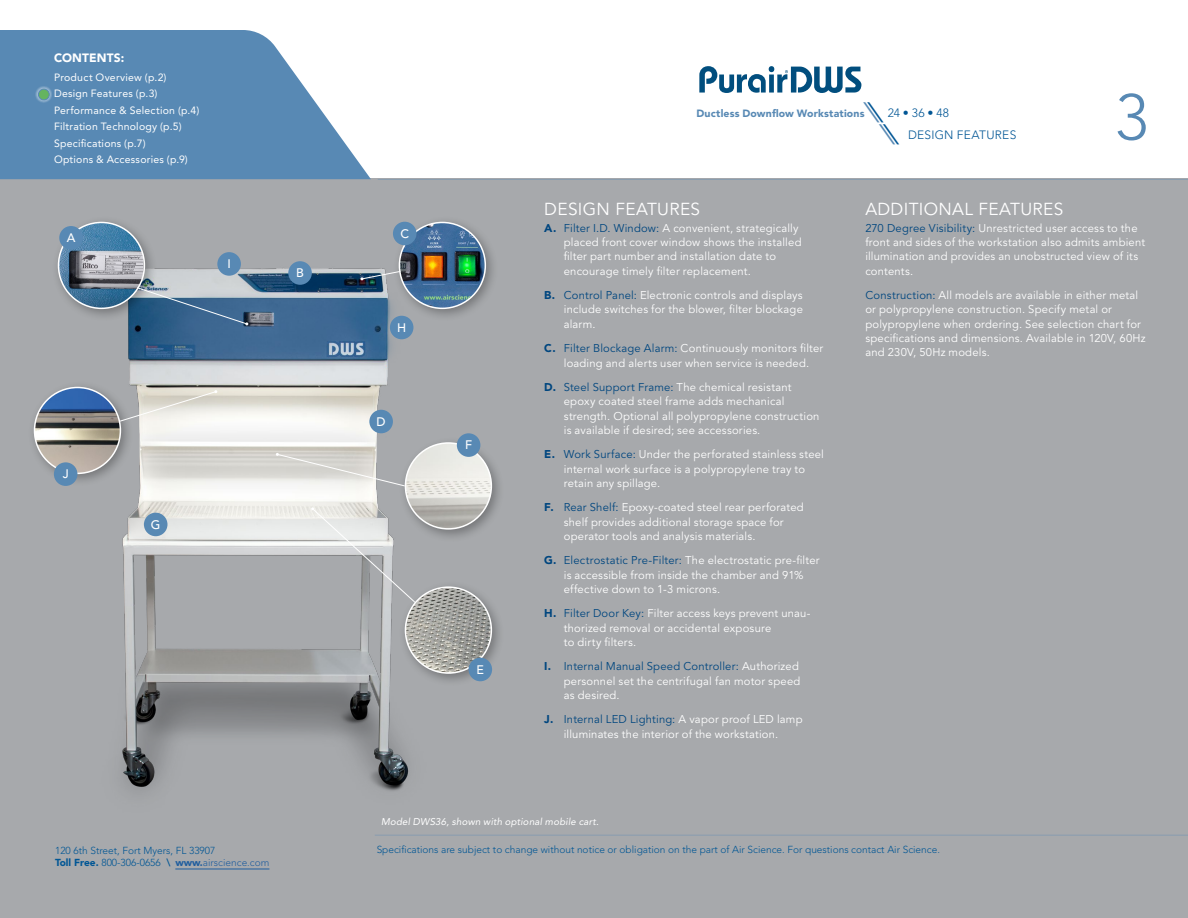
<style>
.page{position:relative;width:1188px;height:918px;background:#fff}
.page>*{position:absolute;margin:0;border:0;box-sizing:border-box;transform-origin:0 0}
.t1{font:300 64.5px "Avenir LT Std";color:#5889b4}
.t2{font:17.25px "Avenir LT Std";letter-spacing:.02em;color:#fff}
.t3{font:500 12.3px "Avenir LT Std";color:#fff}
.t4{font:300 12px "Avenir LT Std";letter-spacing:.02em;color:#005695}
.t5{font:900 12px "Avenir LT Std";letter-spacing:.01em;color:#fff}
.t6{font:11.25px/14.2px "Avenir LT Std";letter-spacing:.015em;color:#fff}
.t7{font:10.5px/16.5px "Avenir LT Std";letter-spacing:.02em;color:#fff}
.t8{font:900 10.5px "Avenir LT Std";letter-spacing:.015em;color:#5889b4}
.t9{font:300 10.2px/12px "Avenir LT Std";color:#005695}
.t10{font:italic 9.75px "Avenir LT Std";letter-spacing:.02em;color:#fff}
.s1{font-family:"ITC Avant Garde Std";font-weight:400;font-style:italic;font-size:24px;color:#5889b4}
.s2{font-family:"ITC Avant Garde Std";font-weight:400;font-style:italic;font-size:24px}
.s3{font-weight:900;color:#00467f}
.s4{color:#00467f}
.s5{font-weight:900}
.s6{font-weight:800}
.s7{font-weight:900;color:#215e9e}
.s8{color:#215e9e}
</style>
<div class="page">
<div style="left:0;top:178px;width:1188px;height:740px;background:#a7a9ac"></div>
<img style="left:122px;top:254px;width:292px;height:537px">
<div style="left:52px;top:216px;width:106px;height:106px;background:#000;opacity:.3"></div>
<img style="left:59px;top:222px;width:85px;height:86px;border-radius:43px">
<div style="left:58px;top:222px;width:87px;height:87px;border:2px solid #fff;border-radius:50%"></div>
<div style="left:28px;top:381px;width:106px;height:106px;background:#000;opacity:.3"></div>
<img style="left:35px;top:388px;width:85px;height:85px;border-radius:43px">
<div style="left:34px;top:387px;width:87px;height:87px;border:2px solid #fff;border-radius:50%"></div>
<svg style="left:0;top:30px;width:371px;height:149px;fill:#5889b4"></svg>
<hr style="left:378px;top:179px;width:810px;height:1px;background:#5889b4">
<svg style="left:35px;top:86px;width:17px;height:17px"></svg>
<div style="left:38px;top:89px;width:11px;height:11px;background:#65b460;border-radius:50%"></div>
<div style="left:38px;top:89px;width:11px;height:11px;border:1px solid #5889b4;border-radius:50%"></div>
<svg style="left:136px;top:287px;width:112px;height:38px"></svg>
<div style="left:59px;top:226px;width:24px;height:24px;background:#5889b4;border-radius:50%"></div>
<div style="left:369px;top:410px;width:24px;height:23px;background:#5889b4;border-radius:50%"></div>
<div style="left:54px;top:462px;width:23px;height:24px;background:#5889b4;border-radius:50%"></div>
<svg style="left:311px;top:507px;width:103px;height:98px"></svg>
<svg style="left:119px;top:390px;width:98px;height:32px"></svg>
<div style="left:393px;top:216px;width:106px;height:106px;background:#000;opacity:.3"></div>
<img style="left:399px;top:222px;width:86px;height:86px;border-radius:43px">
<div style="left:399px;top:222px;width:87px;height:87px;border:2px solid #fff;border-radius:50%"></div>
<div style="left:288px;top:261px;width:24px;height:24px;background:#5889b4;border-radius:50%"></div>
<div style="left:390px;top:316px;width:23px;height:23px;background:#5889b4;border-radius:50%"></div>
<div style="left:393px;top:222px;width:24px;height:23px;background:#5889b4;border-radius:50%"></div>
<div style="left:399px;top:580px;width:106px;height:107px;background:#000;opacity:.3"></div>
<img style="left:405px;top:587px;width:86px;height:86px;border-radius:43px">
<div style="left:405px;top:586px;width:87px;height:88px;border:2px solid #fff;border-radius:50%"></div>
<div style="left:144px;top:513px;width:23px;height:23px;background:#5889b4;border-radius:50%"></div>
<svg style="left:360px;top:271px;width:41px;height:9px"></svg>
<hr style="left:175px;top:869px;width:94px;height:1px;background:#215e9e">
<hr style="left:375px;top:835px;width:813px;height:1px;background:#5889b4">
<div style="left:469px;top:658px;width:23px;height:23px;background:#5889b4;border-radius:50%"></div>
<div style="left:217px;top:252px;width:24px;height:24px;background:#5889b4;border-radius:50%"></div>
<div style="left:399px;top:436px;width:106px;height:106px;background:#000;opacity:.3"></div>
<img style="left:405px;top:443px;width:86px;height:86px;border-radius:43px">
<div style="left:405px;top:442px;width:87px;height:88px;border:2px solid #fff;border-radius:50%"></div>
<svg style="left:276px;top:453px;width:130px;height:34px"></svg>
<div style="left:457px;top:433px;width:23px;height:24px;background:#5889b4;border-radius:50%"></div>
<svg style="left:699px;top:66px;width:162px;height:27px"></svg>
<p class="t5" style="left:54px;top:50px;width:72px">CONTENTS:</p>
<p class="t7" style="left:54px;top:69px;width:147px">Product Overview (p.2)<br>Design Features (p.3)<br>Performance &amp; Selection (p.4)<br>Filtration Technology (p.5)<br>Specifications (p.7)<br>Options &amp; Accessories (p.9)</p>
<p class="t3" style="left:67px;top:231px;width:10px">A</p>
<p class="t3" style="left:227px;top:257px;width:5px">I</p>
<p class="t3" style="left:296px;top:266px;width:9px">B</p>
<p class="t3" style="left:63px;top:467px;width:7px">J</p>
<p class="t3" style="left:151px;top:517px;width:11px">G</p>
<p class="t3" style="left:400px;top:226px;width:10px">C</p>
<p class="t3" style="left:397px;top:320px;width:11px">H</p>
<p class="t3" style="left:377px;top:414px;width:11px">D</p>
<p class="t3" style="left:465px;top:438px;width:9px">F</p>
<p class="t3" style="left:477px;top:662px;width:9px">E</p>
<p class="t8" style="left:696px;top:107px;width:170px">Ductless Downflow Workstations</p>
<p class="t4" style="left:867px;top:106px;width:83px"><span class="s1">\</span><span class="s2">\</span>24 • 36 • 48</p>
<p class="t4" style="left:883px;top:128px;width:135px"><span class="s1">\</span><span class="s2">\</span>DESIGN FEATURES</p>
<h1 class="t1" style="left:1115px;top:80px;width:35px">3</h1>
<h2 class="t2" style="left:544px;top:199px;width:157px">DESIGN FEATURES</h2>
<p class="t6" style="left:564px;top:221px;width:239px;text-indent:-19px"><span class="s3">A.</span> <span class="s4">Filter I.D. Window:</span> A convenient, strategically placed front cover window shows the installed filter part number and installation date to encourage timely filter replacement.</p>
<p class="t6" style="left:564px;top:289px;width:241px;text-align:justify;text-indent:-19px"><span class="s3">B.</span> <span class="s4">Control Panel:</span> Electronic controls and displays include switches for the blower, filter blockage alarm.</p>
<p class="t6" style="left:544px;top:342px;width:280px;text-align:center"><span class="s3">C.</span> <span class="s4">Filter Blockage Alarm:</span> Continuously monitors filter loading and alerts user when service is needed.</p>
<p class="t6" style="left:564px;top:380px;width:257px;text-indent:-19px"><span class="s3">D.</span> <span class="s4">Steel Support Frame:</span> The chemical resistant epoxy coated steel frame adds mechanical strength. Optional all polypropylene construction is available if desired; see accessories.</p>
<p class="t6" style="left:564px;top:448px;width:262px;text-indent:-19px"><span class="s3">E.</span> <span class="s4">Work Surface:</span> Under the perforated stainless steel internal work surface is a polypropylene tray to retain any spillage.</p>
<p class="t6" style="left:564px;top:501px;width:241px;text-indent:-19px"><span class="s3">F.</span> <span class="s4">Rear Shelf:</span> Epoxy-coated steel rear perforated shelf provides additional storage space for operator tools and analysis materials.</p>
<p class="t6" style="left:564px;top:554px;width:257px;text-indent:-19px"><span class="s3">G.</span> <span class="s4">Electrostatic Pre-Filter:</span> The electrostatic pre-filter is accessible from inside the chamber and 91% effective down to 1-3 microns.</p>
<p class="t6" style="left:564px;top:607px;width:248px;text-indent:-19px"><span class="s3">H.</span> <span class="s4">Filter Door Key:</span> Filter access keys prevent unau&shy;thorized removal or accidental exposure<br>to dirty filters.</p>
<p class="t6" style="left:564px;top:660px;width:238px;text-indent:-19px"><span class="s3">I.</span> <span class="s4">Internal Manual Speed Controller:</span> Authorized personnel set the centrifugal fan motor speed as desired.</p>
<p class="t6" style="left:544px;top:713px;width:260px;text-align:center"><span class="s3">J.</span> <span class="s4">Internal LED Lighting:</span> A vapor proof LED lamp illuminates the interior of the workstation.</p>
<h2 class="t2" style="left:865px;top:199px;width:199px">ADDITIONAL FEATURES</h2>
<p class="t6" style="left:865px;top:221px;width:281px"><span class="s4">270 Degree Visibility:</span> Unrestricted user access to the front and sides of the workstation also admits ambient illumination and provides an unobstructed view of its contents.</p>
<p class="t6" style="left:865px;top:289px;width:282px"><span class="s4">Construction:</span> All models are available in either metal or polypropylene construction. Specify metal or polypropylene when ordering. See selection chart for specifications and dimensions. Available in 120V, 60Hz and 230V, 50Hz models.</p>
<p class="t10" style="left:381px;top:816px;width:219px">Model DWS36, shown with optional mobile cart.</p>
<p class="t9" style="left:55px;top:845px;width:216px">120 6th Street, Fort Myers, FL 33907<br><span class="s5">Toll Free.</span> 800-306-0656 <span class="s6">\</span> <span class="s7">www.</span><span class="s8">airscience.com</span></p>
<p class="t9" style="left:377px;top:844px;width:565px">Specifications are subject to change without notice or obligation on the part of Air Science. For questions contact Air Science.</p>
</div>
